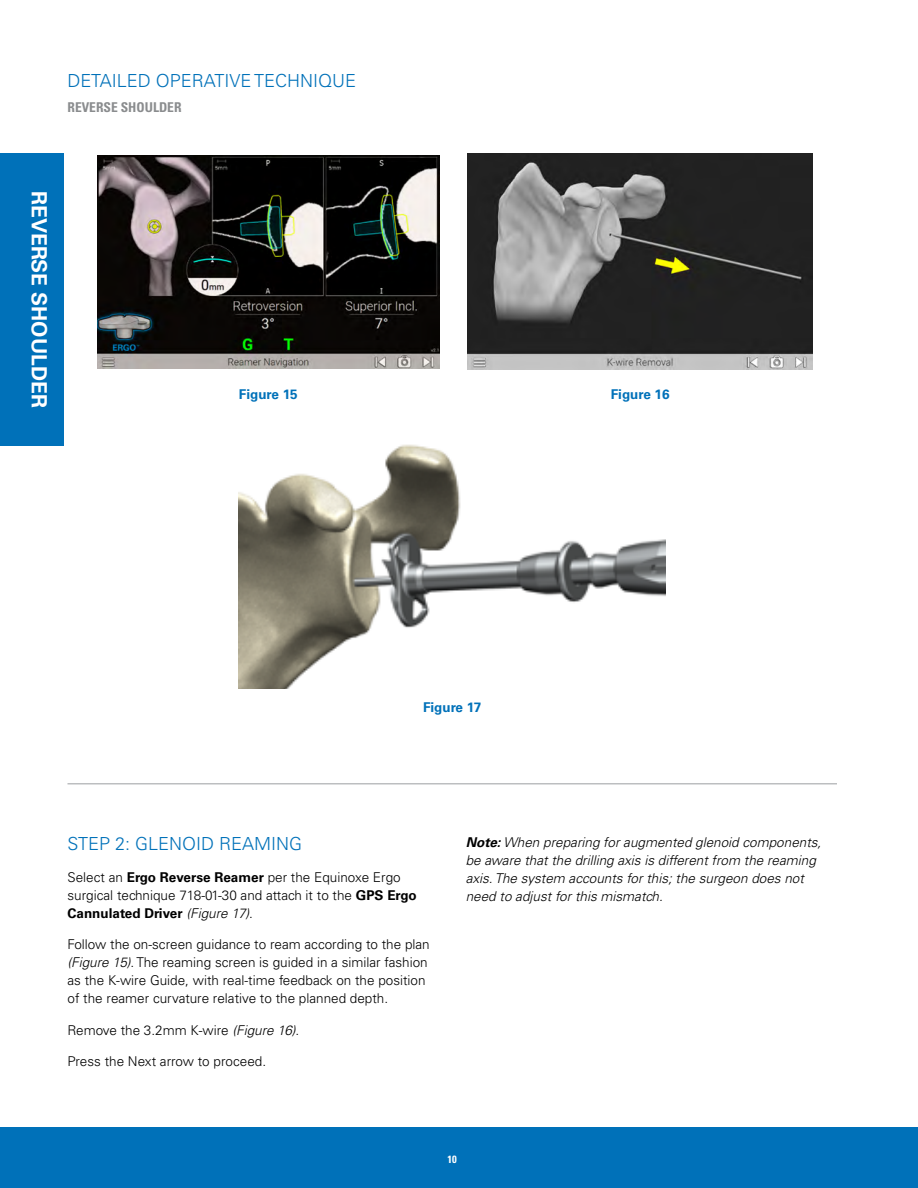
<style>
.page{position:relative;width:918px;height:1188px;background:#fff}
.page>*{position:absolute;margin:0;border:0;box-sizing:border-box;transform-origin:0 0}
.t1{font:700 21px "Univers LT Std";color:#fff}
.t2{font:300 18px "Univers LT Std";color:#0071b9}
.t3{font:300 13.5px/18px "Univers LT Std";color:#000}
.t4{font:italic 300 13.5px/18px "Univers LT Std";color:#000}
.t5{font:700 13.5px "Univers LT Std";color:#0071b9}
.t6{font:700 condensed 13.5px "Univers LT Std";color:#8a8c8e}
.t7{font:700 condensed 10.5px "Univers LT Std";color:#fff}
.s1{font-weight:700}
.s2{font-style:italic}
</style>
<div class="page">
<div style="left:0;top:1127px;width:918px;height:61px;background:#0071b9"></div>
<hr style="left:68px;top:783px;width:769px;height:1px;background:#bcbec0">
<div style="left:0;top:153px;width:64px;height:293px;background:#0071b9"></div>
<img style="left:98px;top:155px;width:341px;height:213px">
<img style="left:239px;top:444px;width:427px;height:244px">
<img style="left:467px;top:153px;width:346px;height:216px">
<h2 class="t2" style="left:68px;top:70px;width:290px">DETAILED OPERATIVE TECHNIQUE</h2>
<p class="t6" style="left:68px;top:98px;width:116px">REVERSE SHOULDER</p>
<h1 class="t1" style="left:51px;top:191px;width:218px;rotate:90deg">REVERSE SHOULDER</h1>
<p class="t5" style="left:239px;top:386px;width:60px">Figure 15</p>
<p class="t5" style="left:611px;top:386px;width:60px">Figure 16</p>
<p class="t5" style="left:423px;top:699px;width:60px">Figure 17</p>
<h2 class="t2" style="left:68px;top:833px;width:236px">STEP 2: GLENOID REAMING</h2>
<p class="t3" style="left:68px;top:868px;width:351px">Select an <span class="s1">Ergo Reverse Reamer</span> per the Equinoxe Ergo surgical technique 718-01-30 and attach it to the <span class="s1">GPS Ergo<br>Cannulated Driver</span> <span class="s2">(Figure 17)</span>.</p>
<p class="t3" style="left:68px;top:935px;width:364px">Follow the on-screen guidance to ream according to the plan <span class="s2">(Figure 15)</span>. The reaming screen is guided in a similar fashion as the K-wire Guide, with real-time feedback on the position of the reamer curvature relative to the planned depth.</p>
<p class="t3" style="left:68px;top:1021px;width:233px">Remove the 3.2mm K-wire <span class="s2">(Figure 16)</span>.</p>
<p class="t3" style="left:68px;top:1052px;width:200px">Press the Next arrow to proceed.</p>
<p class="t4" style="left:466px;top:833px;width:357px"><span class="s1">Note:</span> When preparing for augmented glenoid components, be aware that the drilling axis is different from the reaming axis. The system accounts for this; the surgeon does not need to adjust for this mismatch.</p>
<p class="t7" style="left:448px;top:1153px;width:11px">10</p>
</div>
